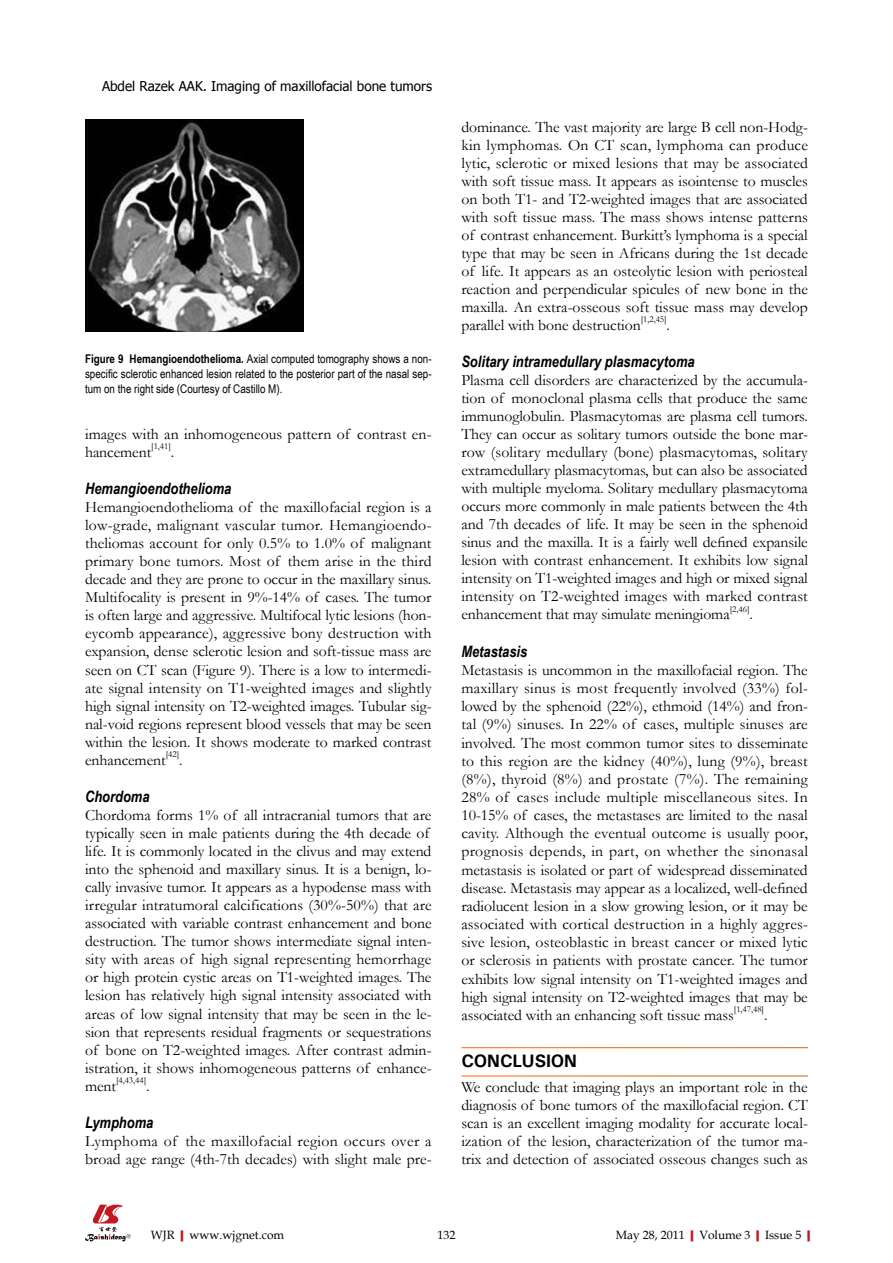
<style>
.page{position:relative;width:893px;height:1263px;background:#fff}
.page>*{position:absolute;margin:0;border:0;box-sizing:border-box;transform-origin:0 0}
.t1{font:700 18px "Univers";letter-spacing:-.01em;color:#000}
.t2{font:15.75px/18px "Garamond";letter-spacing:-.005em;color:#000;text-align:justify}
.t3{font:15.75px/18px "Garamond";letter-spacing:.015em;color:#000}
.t4{font:italic 700 15.75px "Arial Narrow";color:#000}
.t5{font:13.5px "Tahoma";color:#000}
.t6{font:12px/15px "Arial Narrow";color:#000;text-align:justify}
.t7{font:12px "Book Antiqua";color:#000}
.t8{font:9.15px "Garamond";letter-spacing:-.005em;color:#000}
.s1{font-weight:700}
.s2{font-weight:700;font-style:italic}
.s3{font-weight:700;color:#c01920}
</style>
<div class="page">
<svg style="left:85px;top:1204px;width:46px;height:37px"></svg>
<img style="left:85px;top:119px;width:218px;height:213px">
<p class="t5" style="left:102px;top:77px;width:332px">Abdel Razek AAK. Imaging of maxillofacial bone tumors</p>
<p class="t6" style="left:85px;top:351px;width:348px"><span class="s1">Figure 9 Hemangioendothelioma</span><span class="s2">.</span> Axial computed tomography shows a non&shy;specific sclerotic enhanced lesion related to the posterior part of the nasal sep&shy;tum on the right side (Courtesy of Castillo M).</p>
<p class="t2" style="left:85px;top:425px;width:348px">images with an inhomogeneous pattern of contrast en&shy;hancement</p>
<p class="t8" style="left:151px;top:440px;width:21px">[1,41]</p>
<p class="t2" style="left:171px;top:443px;width:5px">.</p>
<p class="t4" style="left:85px;top:477px;width:148px">Hemangioendothelioma</p>
<p class="t2" style="left:85px;top:498px;width:348px">Hemangioendothelioma of the maxillofacial region is a low-grade, malignant vascular tumor. Hemangioendo&shy;theliomas account for only 0.5% to 1.0% of malignant primary bone tumors. Most of them arise in the third decade and they are prone to occur in the maxillary sinus.<br>Multifocality is present in 9%-14% of cases. The tumor is often large and aggressive. Multifocal lytic lesions (hon&shy;eycomb appearance), aggressive bony destruction with expansion, dense sclerotic lesion and soft-tissue mass are seen on CT scan (Figure 9). There is a low to intermedi&shy;ate signal intensity on T1-weighted images and slightly high signal intensity on T2-weighted images. Tubular sig&shy;nal-void regions represent blood vessels that may be seen within the lesion. It shows moderate to marked contrast enhancement</p>
<p class="t8" style="left:166px;top:748px;width:15px">[42]</p>
<p class="t2" style="left:179px;top:750px;width:5px">.</p>
<p class="t4" style="left:85px;top:784px;width:66px">Chordoma</p>
<p class="t2" style="left:85px;top:806px;width:348px;text-align:left">Chordoma forms 1% of all intracranial tumors that are typically seen in male patients during the 4th decade of life. It is commonly located in the clivus and may extend into the sphenoid and maxillary sinus. It is a benign, lo&shy;cally invasive tumor. It appears as a hypodense mass with irregular intratumoral calcifications (30%-50%) that are associated with variable contrast enhancement and bone destruction. The tumor shows intermediate signal inten&shy;sity with areas of high signal representing hemorrhage or high protein cystic areas on T1-weighted images. The lesion has relatively high signal intensity associated with areas of low signal intensity that may be seen in the le&shy;sion that represents residual fragments or sequestrations of bone on T2-weighted images. After contrast admin&shy;istration, it shows inhomogeneous patterns of enhance&shy;ment</p>
<p class="t8" style="left:116px;top:1074px;width:32px">[4,43,44]</p>
<p class="t2" style="left:146px;top:1076px;width:5px">.</p>
<p class="t4" style="left:85px;top:1111px;width:70px">Lymphoma</p>
<p class="t3" style="left:85px;top:1132px;width:348px">Lymphoma of the maxillofacial region occurs over a broad age range (4th-7th decades) with slight male pre-</p>
<p class="t2" style="left:461px;top:118px;width:348px">dominance. The vast majority are large B cell non-Hodg&shy;kin lymphomas. On CT scan, lymphoma can produce lytic, sclerotic or mixed lesions that may be associated with soft tissue mass. It appears as isointense to muscles on both T1- and T2-weighted images that are associated with soft tissue mass. The mass shows intense patterns of contrast enhancement. Burkitt’s lymphoma is a special type that may be seen in Africans during the 1st decade of life. It appears as an osteolytic lesion with periosteal reaction and perpendicular spicules of new bone in the maxilla. An extra-osseous soft tissue mass may develop parallel with bone destruction</p>
<p class="t8" style="left:641px;top:313px;width:27px">[1,2,45]</p>
<p class="t2" style="left:667px;top:316px;width:5px">.</p>
<p class="t4" style="left:461px;top:350px;width:235px">Solitary intramedullary plasmacytoma</p>
<p class="t2" style="left:461px;top:371px;width:348px">Plasma cell disorders are characterized by the accumula&shy;tion of monoclonal plasma cells that produce the same immunoglobulin. Plasmacytomas are plasma cell tumors.<br>They can occur as solitary tumors outside the bone mar&shy;row (solitary medullary (bone) plasmacytomas, solitary extramedullary plasmacytomas, but can also be associated with multiple myeloma. Solitary medullary plasmacytoma occurs more commonly in male patients between the 4th and 7th decades of life. It may be seen in the sphenoid sinus and the maxilla. It is a fairly well defined expansile lesion with contrast enhancement. It exhibits low signal intensity on T1-weighted images and high or mixed signal intensity on T2-weighted images with marked contrast enhancement that may simulate meningioma</p>
<p class="t8" style="left:730px;top:603px;width:21px">[2,46]</p>
<p class="t2" style="left:749px;top:605px;width:5px">.</p>
<p class="t4" style="left:461px;top:639px;width:68px">Metastasis</p>
<p class="t2" style="left:461px;top:660px;width:348px">Metastasis is uncommon in the maxillofacial region. The maxillary sinus is most frequently involved (33%) fol&shy;lowed by the sphenoid (22%), ethmoid (14%) and fron&shy;tal (9%) sinuses. In 22% of cases, multiple sinuses are involved. The most common tumor sites to disseminate to this region are the kidney (40%), lung (9%), breast (8%), thyroid (8%) and prostate (7%). The remaining 28% of cases include multiple miscellaneous sites. In 10-15% of cases, the metastases are limited to the nasal cavity. Although the eventual outcome is usually poor, prognosis depends, in part, on whether the sinonasal metastasis is isolated or part of widespread disseminated disease. Metastasis may appear as a localized, well-defined radiolucent lesion in a slow growing lesion, or it may be associated with cortical destruction in a highly aggres&shy;sive lesion, osteoblastic in breast cancer or mixed lytic or sclerosis in patients with prostate cancer. The tumor exhibits low signal intensity on T1-weighted images and high signal intensity on T2-weighted images that may be associated with an enhancing soft tissue mass</p>
<p class="t8" style="left:734px;top:1003px;width:32px">[1,47,48]</p>
<p class="t2" style="left:764px;top:1005px;width:5px">.</p>
<p class="t1" style="left:461px;top:1050px;width:117px">CONCLUSION</p>
<p class="t2" style="left:461px;top:1078px;width:348px">We conclude that imaging plays an important role in the diagnosis of bone tumors of the maxillofacial region. CT scan is an excellent imaging modality for accurate local&shy;ization of the lesion, characterization of the tumor ma&shy;trix and detection of associated osseous changes such as</p>
<p class="t7" style="left:151px;top:1226px;width:135px">WJR<span class="s3">|</span>www.wjgnet.com</p>
<p class="t7" style="left:437px;top:1226px;width:19px">132</p>
<p class="t7" style="left:616px;top:1226px;width:202px">May 28, 2011<span class="s3">|</span>Volume 3<span class="s3">|</span>Issue 5<span class="s3">|</span></p>
</div>
